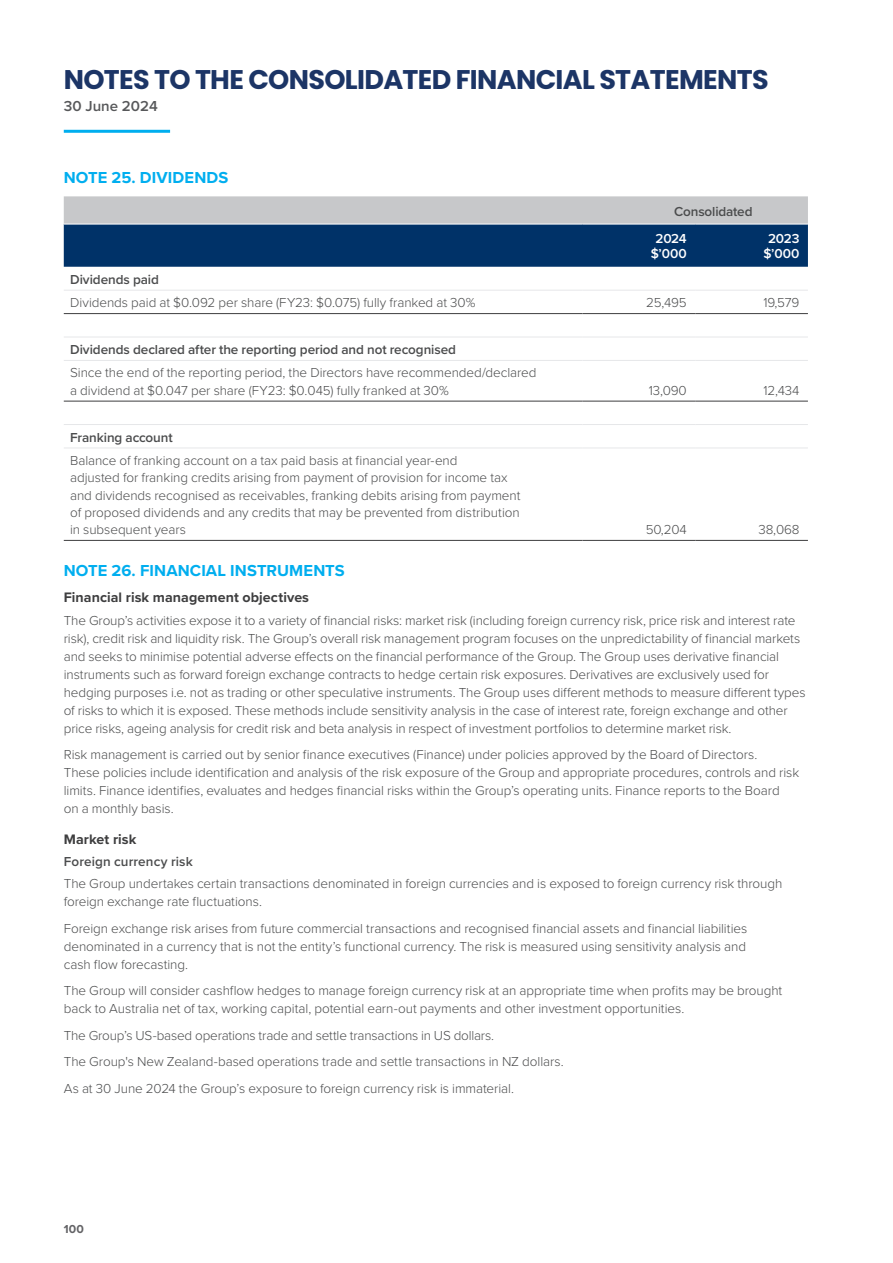
<style>
.page{position:relative;width:893px;height:1263px;background:#fff}
.page>*{position:absolute;margin:0;border:0;box-sizing:border-box;transform-origin:0 0}
.t1{font:700 27px "Poppins";letter-spacing:-.025em;color:#1c3566}
.b_Head_A{font:700 16.5px "Proxima Nova";letter-spacing:.005em;color:#00aeef}
.t2{font:600 15px "Proxima Nova";color:#57585a}
.b_Head_C__1st{font:700 14.25px "Proxima Nova";letter-spacing:.005em;color:#3e3e3f}
.b_Head_C{font:700 14.25px "Proxima Nova";letter-spacing:.005em;color:#3e3e3f}
.b_Body{font:300 13.5px/18px "Proxima Nova";letter-spacing:-.005em;color:#4b4c4d}
.f_Text{font:300 13.5px/17.2px "Proxima Nova";letter-spacing:-.005em;color:#4b4c4d}
.f_Text-2{font:600 13.5px "Proxima Nova";letter-spacing:-.005em;color:#4b4c4d}
.f_Nºs{font:300 13.5px "Proxima Nova";letter-spacing:-.015em;color:#4b4c4d}
.f_Text_Bold{font:600 13.5px "Proxima Nova";letter-spacing:-.005em;color:#4b4c4d}
.b_Head_D__1st{font:600 13.5px "Proxima Nova";letter-spacing:.01em;color:#4b4c4d}
.f_Col_Subhead{font:600 13.5px/15px "Proxima Nova";letter-spacing:-.015em;color:#fff;text-align:center}
.f_Col_Head{font:600 13.5px "Proxima Nova";letter-spacing:-.01em;color:#4b4c4d}
.t3{font:700 12px "Proxima Nova";color:#636366}
</style>
<div class="page">
<svg style="left:64px;top:196px;width:744px;height:71px;background:#516f90"></svg>
<hr style="left:64px;top:290px;width:519px;height:1px;background:#e6e7e9">
<hr style="left:583px;top:290px;width:112px;height:1px;background:#e6e7e9">
<hr style="left:695px;top:290px;width:113px;height:1px;background:#e6e7e9">
<hr style="left:64px;top:337px;width:519px;height:1px;background:#e6e7e9">
<hr style="left:583px;top:337px;width:112px;height:1px;background:#e6e7e9">
<hr style="left:695px;top:337px;width:113px;height:1px;background:#e6e7e9">
<hr style="left:64px;top:360px;width:519px;height:1px;background:#e6e7e9">
<hr style="left:583px;top:360px;width:112px;height:1px;background:#e6e7e9">
<hr style="left:695px;top:360px;width:113px;height:1px;background:#e6e7e9">
<hr style="left:64px;top:424px;width:519px;height:1px;background:#e6e7e9">
<hr style="left:583px;top:424px;width:112px;height:1px;background:#e6e7e9">
<hr style="left:695px;top:424px;width:113px;height:1px;background:#e6e7e9">
<hr style="left:64px;top:448px;width:519px;height:1px;background:#e6e7e9">
<hr style="left:583px;top:448px;width:112px;height:1px;background:#e6e7e9">
<hr style="left:695px;top:448px;width:113px;height:1px;background:#e6e7e9">
<hr style="left:64px;top:313px;width:519px;height:1px;background:#3e3e3f">
<hr style="left:583px;top:313px;width:112px;height:1px;background:#3e3e3f">
<hr style="left:695px;top:313px;width:113px;height:1px;background:#3e3e3f">
<hr style="left:64px;top:401px;width:519px;height:1px;background:#3e3e3f">
<hr style="left:583px;top:401px;width:112px;height:1px;background:#3e3e3f">
<hr style="left:695px;top:401px;width:113px;height:1px;background:#3e3e3f">
<hr style="left:64px;top:540px;width:519px;height:1px;background:#3e3e3f">
<hr style="left:583px;top:540px;width:112px;height:1px;background:#3e3e3f">
<hr style="left:695px;top:540px;width:113px;height:1px;background:#3e3e3f">
<hr style="left:64px;top:224px;width:519px;height:1px;background:#fff">
<hr style="left:583px;top:224px;width:112px;height:1px;background:#fff">
<hr style="left:695px;top:224px;width:113px;height:1px;background:#fff">
<hr style="left:64px;top:130px;width:106px;height:3px;background:#00aeef">
<p class="t1" style="left:64px;top:64px;width:706px">NOTES TO THE CONSOLIDATED FINANCIAL STATEMENTS</p>
<p class="t2" style="left:64px;top:95px;width:95px">30 June 2024</p>
<p class="b_Head_A" style="left:64px;top:165px;width:166px">NOTE 25. DIVIDENDS</p>
<p class="f_Col_Head" style="left:674px;top:201px;width:80px">Consolidated</p>
<p class="f_Col_Subhead" style="left:651px;top:231px;width:38px">2024 $’000</p>
<p class="f_Col_Subhead" style="left:763px;top:231px;width:38px">2023 $’000</p>
<p class="f_Text_Bold" style="left:70px;top:269px;width:90px">Dividends paid</p>
<p class="f_Text" style="left:70px;top:293px;width:407px">Dividends paid at $0.092 per share (FY23: $0.075) fully franked at 30%</p>
<p class="f_Nºs" style="left:646px;top:293px;width:42px">25,495</p>
<p class="f_Nºs" style="left:763px;top:293px;width:38px">19,579</p>
<p class="f_Text-2" style="left:70px;top:339px;width:387px">Dividends declared after the reporting period and not recognised</p>
<p class="f_Text" style="left:70px;top:364px;width:468px">Since the end of the reporting period, the Directors have recommended/declared a dividend at $0.047 per share (FY23: $0.045) fully franked at 30%</p>
<p class="f_Nºs" style="left:649px;top:380px;width:39px">13,090</p>
<p class="f_Nºs" style="left:763px;top:380px;width:37px">12,434</p>
<p class="f_Text_Bold" style="left:70px;top:427px;width:104px">Franking account</p>
<p class="f_Text" style="left:70px;top:451px;width:452px">Balance of franking account on a tax paid basis at financial year-end<br>adjusted for franking credits arising from payment of provision for income tax and dividends recognised as receivables, franking debits arising from payment of proposed dividends and any credits that may be prevented from distribution in subsequent years</p>
<p class="f_Nºs" style="left:646px;top:519px;width:42px">50,204</p>
<p class="f_Nºs" style="left:759px;top:519px;width:42px">38,068</p>
<p class="b_Head_A" style="left:64px;top:558px;width:282px">NOTE 26. FINANCIAL INSTRUMENTS</p>
<p class="b_Head_C__1st" style="left:64px;top:587px;width:247px">Financial risk management objectives</p>
<p class="b_Body" style="left:64px;top:610px;width:743px">The Group’s activities expose it to a variety of financial risks: market risk (including foreign currency risk, price risk and interest rate risk), credit risk and liquidity risk. The Group’s overall risk management program focuses on the unpredictability of financial markets and seeks to minimise potential adverse effects on the financial performance of the Group. The Group uses derivative financial instruments such as forward foreign exchange contracts to hedge certain risk exposures. Derivatives are exclusively used for hedging purposes i.e. not as trading or other speculative instruments. The Group uses different methods to measure different types of risks to which it is exposed. These methods include sensitivity analysis in the case of interest rate, foreign exchange and other price risks, ageing analysis for credit risk and beta analysis in respect of investment portfolios to determine market risk.</p>
<p class="b_Body" style="left:64px;top:745px;width:737px">Risk management is carried out by senior finance executives (Finance) under policies approved by the Board of Directors.<br>These policies include identification and analysis of the risk exposure of the Group and appropriate procedures, controls and risk limits. Finance identifies, evaluates and hedges financial risks within the Group’s operating units. Finance reports to the Board<br>on a monthly basis.</p>
<p class="b_Head_C" style="left:64px;top:828px;width:74px">Market risk</p>
<p class="b_Head_D__1st" style="left:64px;top:851px;width:131px">Foreign currency risk</p>
<p class="b_Body" style="left:64px;top:874px;width:720px">The Group undertakes certain transactions denominated in foreign currencies and is exposed to foreign currency risk through foreign exchange rate fluctuations.</p>
<p class="b_Body" style="left:64px;top:918px;width:685px;text-align:justify">Foreign exchange risk arises from future commercial transactions and recognised financial assets and financial liabilities denominated in a currency that is not the entity’s functional currency. The risk is measured using sensitivity analysis and cash flow forecasting.</p>
<p class="b_Body" style="left:64px;top:981px;width:720px">The Group will consider cashflow hedges to manage foreign currency risk at an appropriate time when profits may be brought back to Australia net of tax, working capital, potential earn-out payments and other investment opportunities.</p>
<p class="b_Body" style="left:64px;top:1025px;width:432px">The Group’s US-based operations trade and settle transactions in US dollars.</p>
<p class="b_Body" style="left:64px;top:1052px;width:501px">The Group's New Zealand-based operations trade and settle transactions in NZ dollars.</p>
<p class="b_Body" style="left:64px;top:1078px;width:452px">As at 30 June 2024 the Group’s exposure to foreign currency risk is immaterial.</p>
<p class="t3" style="left:64px;top:1220px;width:22px">100</p>
</div>
